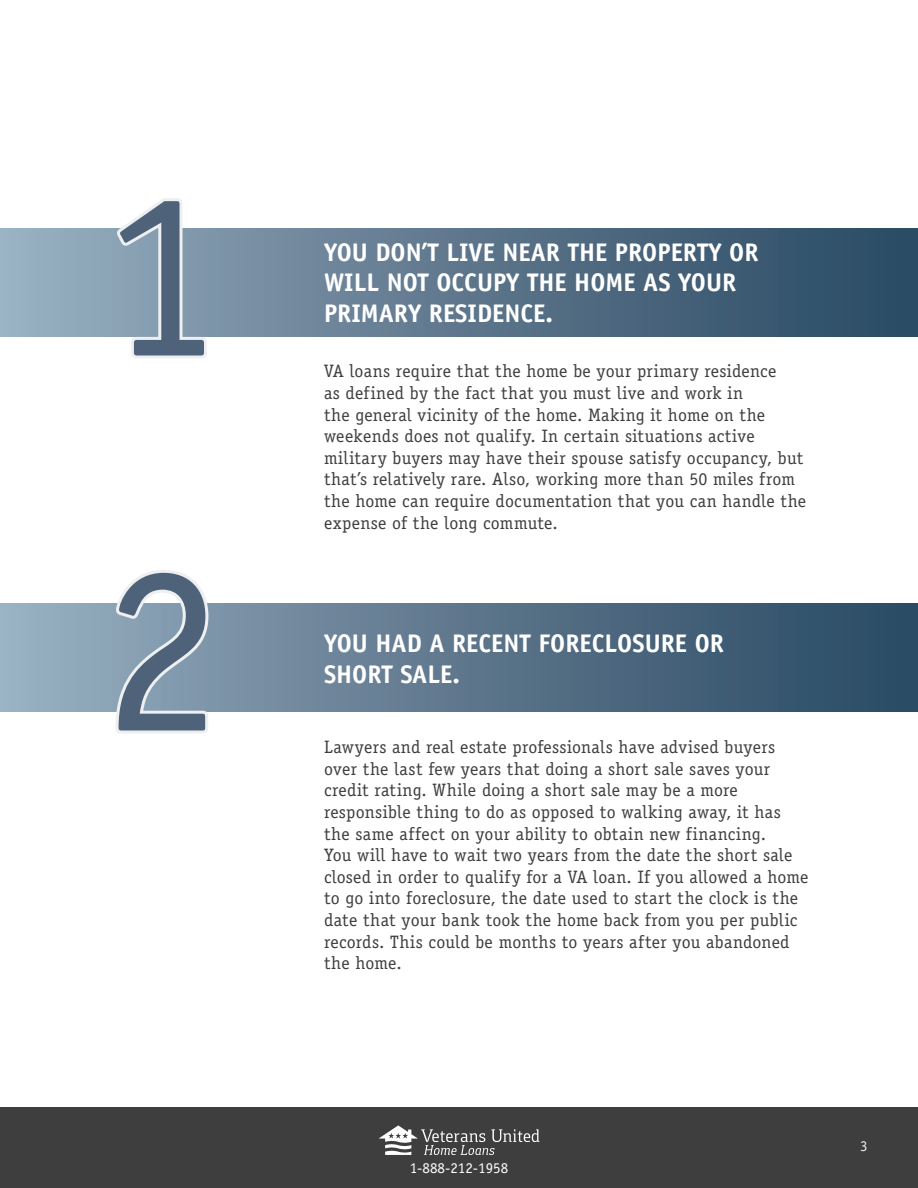
<style>
.page{position:relative;width:918px;height:1188px;background:#fff}
.page>*{position:absolute;margin:0;border:0;box-sizing:border-box;transform-origin:0 0}
.Default{font:240px "Officina Sans";color:#4e6379}
.Heading_2{font:700 25.5px/30.6px "Officina Sans";color:#fff}
.t1{font:18px/21.6px "Officina Serif";letter-spacing:.015em;color:#3e3e3f}
.t2{font:15px "Officina Sans";color:#fff}
.t3{font:15px "Officina Serif";color:#edeff0}
</style>
<div class="page">
<svg style="left:0;top:604px;width:918px;height:108px;background:#5b758b"></svg>
<svg style="left:113px;top:570px;width:98px;height:163px"></svg>
<svg style="left:0;top:229px;width:918px;height:108px;background:#5b758b"></svg>
<svg style="left:114px;top:198px;width:96px;height:160px"></svg>
<div style="left:0;top:1107px;width:918px;height:81px;background:#3e3e3f"></div>
<svg style="left:379px;top:1125px;width:160px;height:30px"></svg>
<p class="Default" style="left:102px;top:134px;width:121px">1</p>
<p class="Default" style="left:102px;top:509px;width:121px">2</p>
<p class="Heading_2" style="left:324px;top:237px;width:436px">YOU DON’T LIVE NEAR THE PROPERTY OR<br>WILL NOT OCCUPY THE HOME AS YOUR<br>PRIMARY RESIDENCE.</p>
<p class="t1" style="left:324px;top:361px;width:484px">VA loans require that the home be your primary residence<br>as defined by the fact that you must live and work in<br>the general vicinity of the home. Making it home on the weekends does not qualify. In certain situations active military buyers may have their spouse satisfy occupancy, but that’s relatively rare. Also, working more than 50 miles from the home can require documentation that you can handle the expense of the long commute.</p>
<p class="Heading_2" style="left:324px;top:628px;width:402px">YOU HAD A RECENT FORECLOSURE OR<br>SHORT SALE.</p>
<p class="t1" style="left:324px;top:736px;width:486px">Lawyers and real estate professionals have advised buyers over the last few years that doing a short sale saves your credit rating. While doing a short sale may be a more responsible thing to do as opposed to walking away, it has the same affect on your ability to obtain new financing.<br>You will have to wait two years from the date the short sale closed in order to qualify for a VA loan. If you allowed a home to go into foreclosure, the date used to start the clock is the date that your bank took the home back from you per public records. This could be months to years after you abandoned the home.</p>
<p class="t2" style="left:410px;top:1159px;width:100px">1-888-212-1958</p>
<p class="t3" style="left:860px;top:1137px;width:9px">3</p>
</div>
